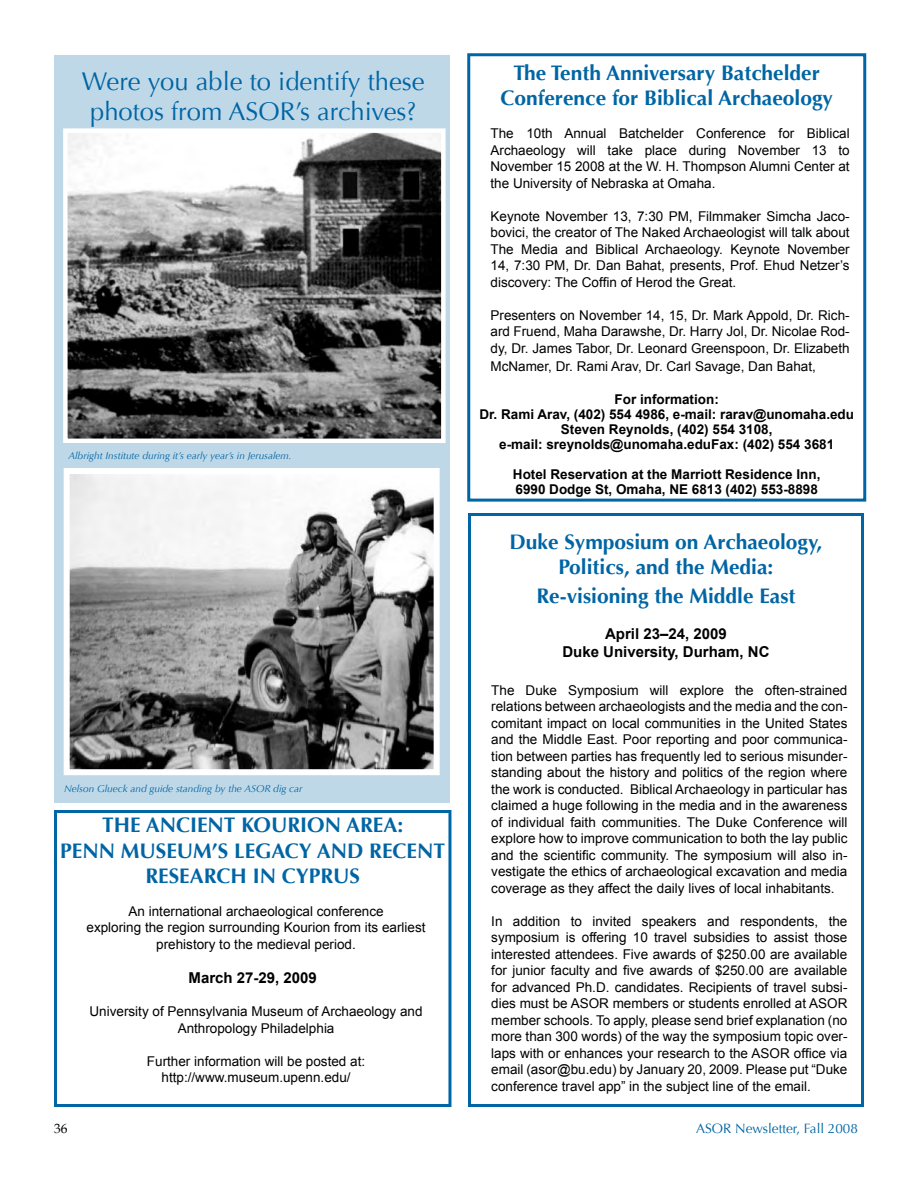
<style>
.page{position:relative;width:918px;height:1188px;background:#fff}
.page>*{position:absolute;margin:0;border:0;box-sizing:border-box;transform-origin:0 0}
.t1{font:25.65px/30.8px "Optima";color:#0065a4;text-align:center}
.t2{font:700 21px/25.2px "Optima";color:#0065a4;text-align:center}
.t3{font:700 15px/18px "Arial";color:#000;text-align:center}
.t4{font:13.5px/16.5px "Arial";color:#000;text-align:justify}
.t5{font:700 13.5px/15px "Arial";color:#000;text-align:center}
.t6{font:13.5px "Optima";color:#0065a4}
.t7{font:13.5px "Book Antiqua";color:#000}
.t8{font:italic 10.05px "Optima";color:#0065a4}
</style>
<div class="page">
<div style="left:468px;top:513px;width:396px;height:594px;border:3px solid #0065a4"></div>
<div style="left:467px;top:53px;width:399px;height:449px;border:3px solid #0065a4"></div>
<div style="left:54px;top:55px;width:396px;height:748px;background:#bfd8e8"></div>
<img style="left:68px;top:133px;width:373px;height:305px">
<div style="left:63px;top:128px;width:383px;height:315px;border:4px solid #fff"></div>
<img style="left:71px;top:475px;width:362px;height:293px">
<div style="left:64px;top:468px;width:376px;height:307px;border:6px solid #fff"></div>
<div style="left:54px;top:810px;width:397px;height:297px;border:3px solid #0065a4"></div>
<h1 class="t1" style="left:82px;top:66px;width:344px">Were you able to identify these photos from ASOR’s archives?</h1>
<p class="t8" style="left:69px;top:450px;width:225px">Albright Institute during it’s early year’s in Jerusalem.</p>
<p class="t8" style="left:64px;top:783px;width:240px">Nelson Glueck and guide standing by the ASOR dig car</p>
<h2 class="t2" style="left:60px;top:813px;width:386px">THE ANCIENT KOURION AREA:<br>PENN MUSEUM’S LEGACY AND RECENT<br>RESEARCH IN CYPRUS</h2>
<p class="t4" style="left:87px;top:903px;width:341px;text-align:center">An international archaeological conference<br>exploring the region surrounding Kourion from its earliest prehistory to the medieval period.</p>
<p class="t3" style="left:189px;top:969px;width:130px">March 27-29, 2009</p>
<p class="t4" style="left:90px;top:1003px;width:335px;text-align:center">University of Pennsylvania Museum of Archaeology and<br>Anthropology Philadelphia</p>
<p class="t4" style="left:147px;top:1053px;width:220px;text-align:center">Further information will be posted at: http://www.museum.upenn.edu/</p>
<h2 class="t2" style="left:500px;top:61px;width:334px">The Tenth Anniversary Batchelder<br>Conference for Biblical Archaeology</h2>
<p class="t4" style="left:490px;top:125px;width:361px">The 10th Annual Batchelder Conference for Biblical Archaeology will take place during November 13 to November 15 2008 at the W. H. Thompson Alumni Center at the University of Nebraska at Omaha.</p>
<p class="t4" style="left:490px;top:208px;width:361px">Keynote November 13, 7:30 PM, Filmmaker Simcha Jaco&shy;bovici, the creator of The Naked Archaeologist will talk about The Media and Biblical Archaeology. Keynote November 14, 7:30 PM, Dr. Dan Bahat, presents, Prof. Ehud Netzer’s discovery: The Coffin of Herod the Great.</p>
<p class="t4" style="left:490px;top:307px;width:361px">Presenters on November 14, 15, Dr. Mark Appold, Dr. Rich&shy;ard Fruend, Maha Darawshe, Dr. Harry Jol, Dr. Nicolae Rod&shy;dy, Dr. James Tabor, Dr. Leonard Greenspoon, Dr. Elizabeth</p>
<p class="t4" style="left:490px;top:358px;width:327px">McNamer, Dr. Rami Arav, Dr. Carl Savage, Dan Bahat,</p>
<p class="t5" style="left:479px;top:392px;width:376px">For information:<br>Dr. Rami Arav, (402) 554 4986, e-mail: rarav@unomaha.edu Steven Reynolds, (402) 554 3108,<br>e-mail: sreynolds@unomaha.eduFax: (402) 554 3681</p>
<p class="t5" style="left:513px;top:467px;width:309px;text-align:left">Hotel Reservation at the Marriott Residence Inn,<br>6990 Dodge St, Omaha, NE 6813 (402) 553-8898</p>
<h2 class="t2" style="left:510px;top:529px;width:314px">Duke Symposium on Archaeology,<br>Politics, and the Media:</h2>
<h2 class="t2" style="left:536px;top:583px;width:261px">Re-visioning the Middle East</h2>
<p class="t3" style="left:562px;top:624px;width:209px">April 23–24, 2009<br>Duke University, Durham, NC</p>
<p class="t4" style="left:491px;top:682px;width:358px">The Duke Symposium will explore the often-strained relations between archaeologists and the media and the con&shy;comitant impact on local communities in the United States and the Middle East. Poor reporting and poor communica&shy;tion between parties has frequently led to serious misunder&shy;standing about the history and politics of the region where the work is conducted. Biblical Archaeology in particular has claimed a huge following in the media and in the awareness of individual faith communities. The Duke Conference will explore how to improve communication to both the lay public and the scientific community. The symposium will also in&shy;vestigate the ethics of archaeological excavation and media coverage as they affect the daily lives of local inhabitants.</p>
<p class="t4" style="left:491px;top:913px;width:358px">In addition to invited speakers and respondents, the symposium is offering 10 travel subsidies to assist those interested attendees. Five awards of $250.00 are available for junior faculty and five awards of $250.00 are available for advanced Ph.D. candidates. Recipients of travel subsi&shy;dies must be ASOR members or students enrolled at ASOR member schools. To apply, please send brief explanation (no more than 300 words) of the way the symposium topic over&shy;laps with or enhances your research to the ASOR office via email (asor@bu.edu) by January 20, 2009. Please put “Duke conference travel app” in the subject line of the email.</p>
<p class="t7" style="left:54px;top:1120px;width:15px">36</p>
<p class="t6" style="left:696px;top:1120px;width:163px">ASOR Newsletter, Fall 2008</p>
</div>
